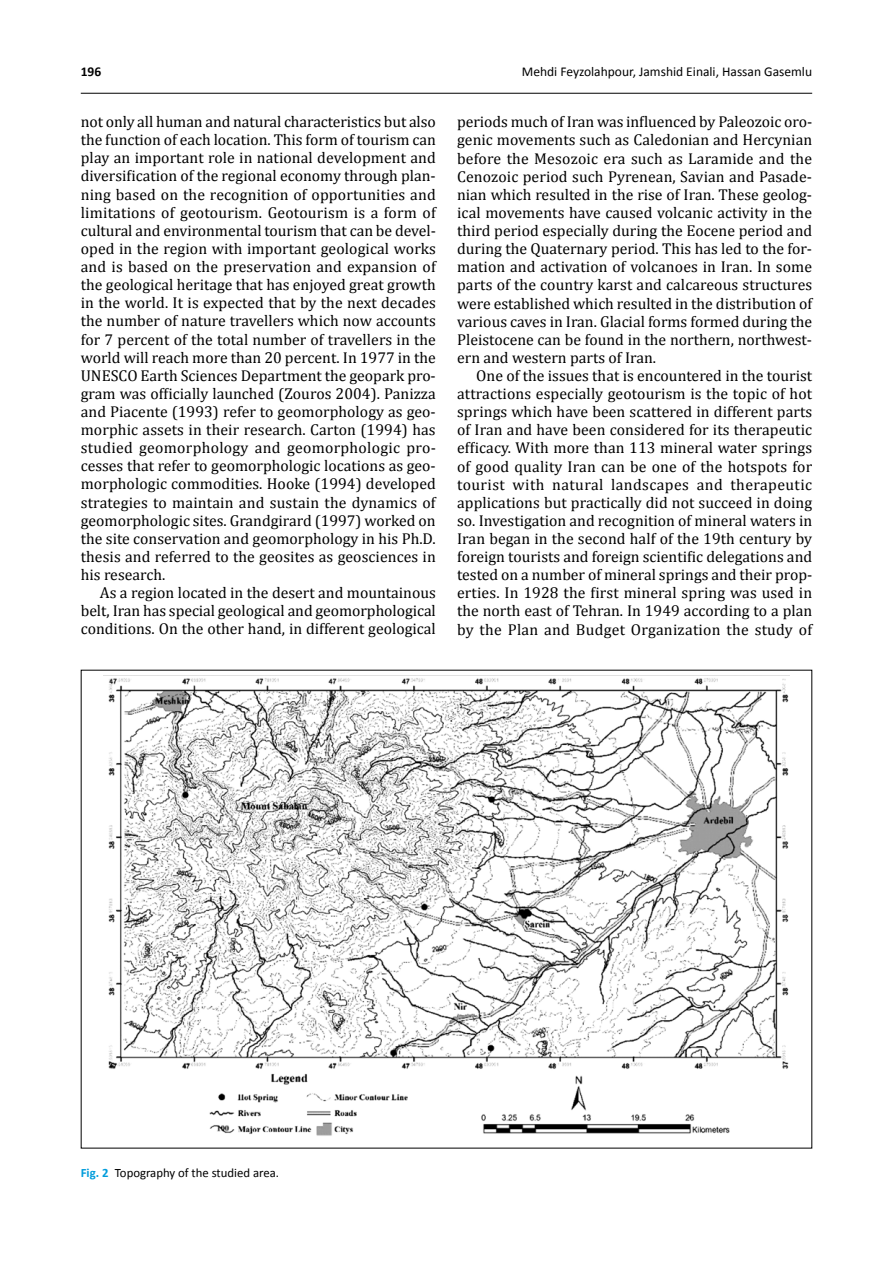
<style>
.page{position:relative;width:893px;height:1263px;background:#fff}
.page>*{position:absolute;margin:0;border:0;box-sizing:border-box;transform-origin:0 0}
.t1{font:15.75px/18.1px "Cambria";color:#000;text-align:justify}
.t2{font:13.5px "Calibri";color:#000}
.t3{font:700 13.5px "Calibri";color:#000}
.t4{font:12.75px "Calibri";color:#000}
.s1{font-weight:700;color:#009cdb}
</style>
<div class="page">
<hr style="left:81px;top:93px;width:731px;height:1px;background:#000">
<img style="left:108px;top:678px;width:681px;height:458px">
<p class="t3" style="left:81px;top:63px;width:22px">196</p>
<p class="t2" style="left:522px;top:63px;width:292px">Mehdi Feyzolahpour, Jamshid Einali, Hassan Gasemlu</p>
<p class="t1" style="left:81px;top:113px;width:357px">not only all human and natural characteristics but also the function of each location. This form of tourism can play an important role in national development and diversification of the regional economy through plan&shy;ning based on the recognition of opportunities and limitations of geotourism. Geotourism is a form of cultural and environmental tourism that can be devel&shy;oped in the region with important geological works and is based on the preservation and expansion of the geological heritage that has enjoyed great growth in the world. It is expected that by the next decades the number of nature travellers which now accounts for 7 percent of the total number of travellers in the world will reach more than 20 percent. In 1977 in the UNESCO Earth Sciences Department the geopark pro&shy;gram was officially launched (Zouros 2004). Panizza and Piacente (1993) refer to geomorphology as geo&shy;morphic assets in their research. Carton (1994) has studied geomorphology and geomorphologic pro&shy;cesses that refer to geomorphologic locations as geo&shy;morphologic commodities. Hooke (1994) developed strategies to maintain and sustain the dynamics of geomorphologic sites. Grandgirard (1997) worked on the site conservation and geomorphology in his Ph.D. thesis and referred to the geosites as geosciences in his research.</p>
<p class="t1" style="left:81px;top:584px;width:357px;text-indent:19px">As a region located in the desert and mountainous belt, Iran has special geological and geomorphological conditions. On the other hand, in different geological</p>
<p class="t1" style="left:457px;top:113px;width:357px">periods much of Iran was influenced by Paleozoic oro&shy;genic movements such as Caledonian and Hercynian before the Mesozoic era such as Laramide and the Cenozoic period such Pyrenean, Savian and Pasade&shy;nian which resulted in the rise of Iran. These geolog&shy;ical movements have caused volcanic activity in the third period especially during the Eocene period and during the Quaternary period. This has led to the for&shy;mation and activation of volcanoes in Iran. In some parts of the country karst and calcareous structures were established which resulted in the distribution of various caves in Iran. Glacial forms formed during the Pleistocene can be found in the northern, northwest&shy;ern and western parts of Iran.</p>
<p class="t1" style="left:457px;top:366px;width:357px;text-indent:19px">One of the issues that is encountered in the tourist attractions especially geotourism is the topic of hot springs which have been scattered in different parts of Iran and have been considered for its therapeutic efficacy. With more than 113 mineral water springs of good quality Iran can be one of the hotspots for tourist with natural landscapes and therapeutic applications but practically did not succeed in doing so. Investigation and recognition of mineral waters in Iran began in the second half of the 19th century by foreign tourists and foreign scientific delegations and tested on a number of mineral springs and their prop&shy;erties. In 1928 the first mineral spring was used in the north east of Tehran. In 1949 according to a plan by the Plan and Budget Organization the study of</p>
<p class="t4" style="left:81px;top:1165px;width:200px"><span class="s1">Fig. 2</span> Topography of the studied area.</p>
</div>
